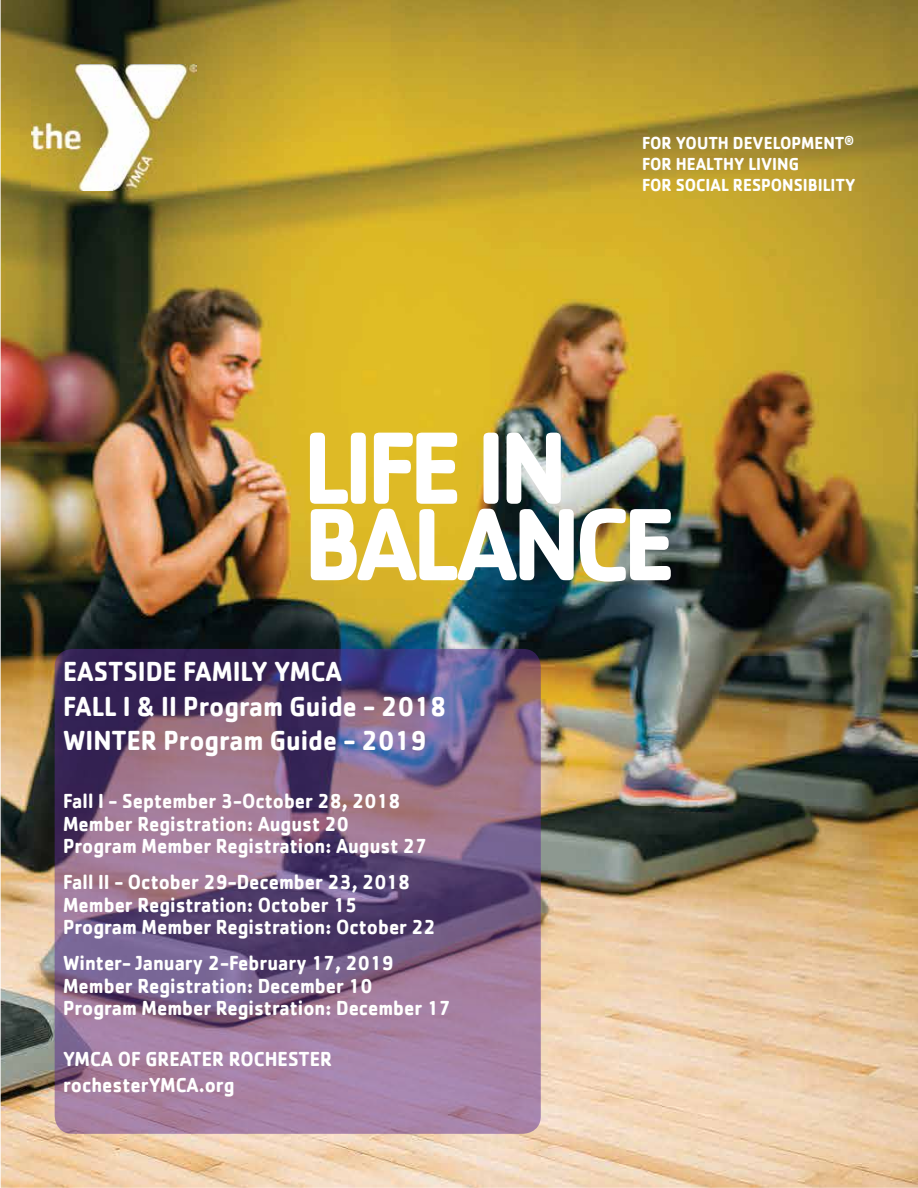
<style>
.page{position:relative;width:918px;height:1188px;background:#fff}
.page>*{position:absolute;margin:0;border:0;box-sizing:border-box;transform-origin:0 0}
.t1{font:700 106.5px/76.5px "Cachet";letter-spacing:-.065em;color:#fff;scale:.9 1}
.t2{font:700 28.5px/34.2px "Cachet";color:#fff;scale:.9 1}
.t3{font:700 21px/22.5px "Cachet";color:#fff;scale:.9 1}
.t4{font:700 18px/21px "Cachet";color:#fff;scale:.9 1}
</style>
<div class="page">
<img style="left:1px;top:0;width:917px;height:1188px">
<img style="left:31px;top:64px;width:165px;height:126px">
<svg style="left:55px;top:649px;width:486px;height:485px;background:#7f6187"></svg>
<p class="t4" style="left:642px;top:131px;width:239px">FOR YOUTH DEVELOPMENT<sup>®<br></sup>FOR HEALTHY LIVING<br>FOR SOCIAL RESPONSIBILITY</p>
<h1 class="t1" style="left:303px;top:426px;width:416px">LIFE IN<br>BALANCE</h1>
<h2 class="t2" style="left:63px;top:654px;width:427px">EASTSIDE FAMILY YMCA<br>FALL I &amp; II Program Guide - 2018<br>WINTER Program Guide - 2019</h2>
<p class="t3" style="left:63px;top:789px;width:406px">Fall I - September 3-October 28, 2018<br>Member Registration: August 20<br>Program Member Registration: August 27</p>
<p class="t3" style="left:63px;top:870px;width:416px">Fall II - October 29-December 23, 2018<br>Member Registration: October 15<br>Program Member Registration: October 22</p>
<p class="t3" style="left:63px;top:951px;width:432px">Winter- January 2-February 17, 2019<br>Member Registration: December 10<br>Program Member Registration: December 17</p>
<p class="t3" style="left:63px;top:1046px;width:300px;line-height:25.5px">YMCA OF GREATER ROCHESTER rochesterYMCA.org</p>
</div>
